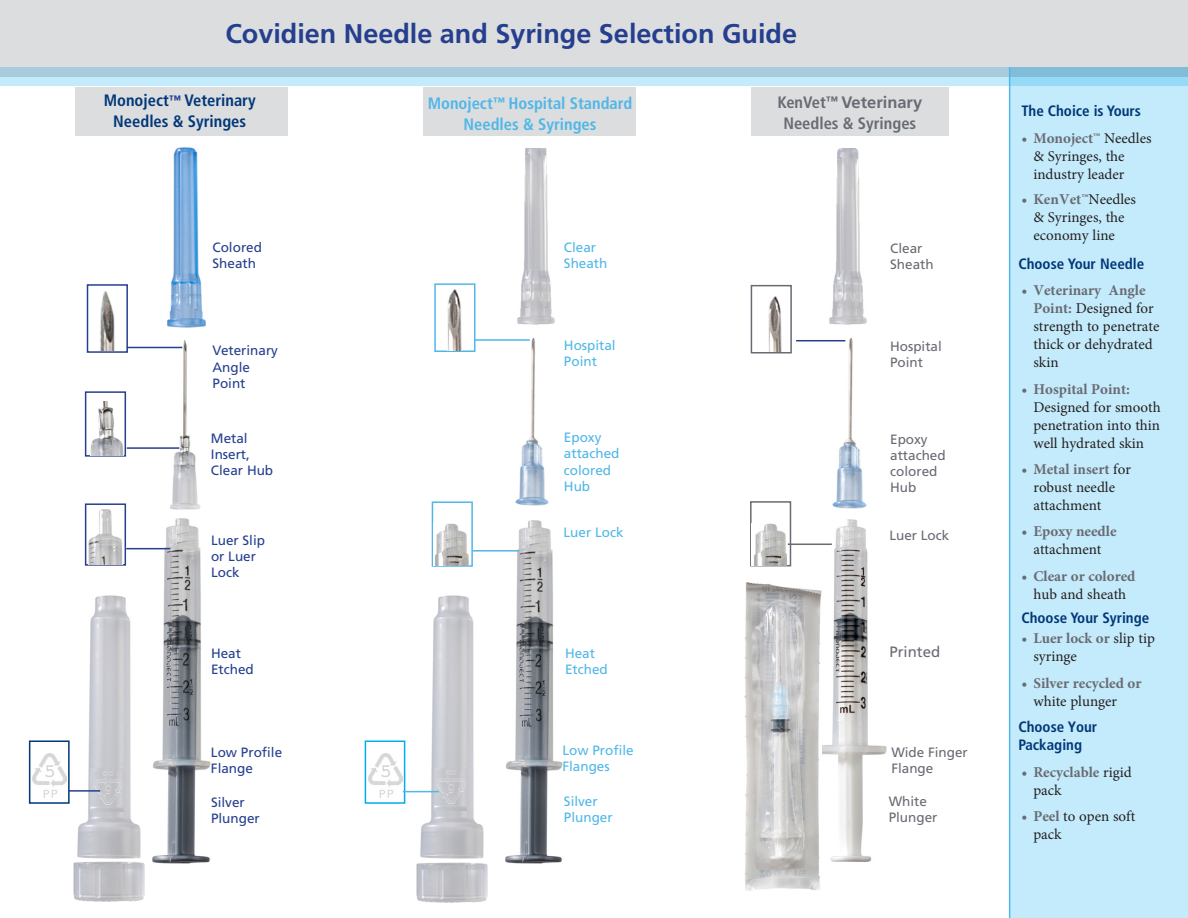
<style>
.page{position:relative;width:1188px;height:918px;background:#fff}
.page>*{position:absolute;margin:0;border:0;box-sizing:border-box;transform-origin:0 0}
.t1{font:700 27px "Frutiger LT Std";color:#253f8e}
.US-T1_Inside-BodyCop{font:700 condensed 16.5px/21px "Frutiger LT Std";color:#50b7e8;text-align:center}
.US-T1_Inside-BodyCop-2{font:700 condensed 16.5px/21px "Frutiger LT Std";color:#013778;text-align:center}
.US-T1_Inside-BodyCop-3{font:700 condensed 16.5px/21px "Frutiger LT Std";color:#696b73;text-align:center}
.subhead{font:15px/18px "Minion Pro";color:#231f20}
.subhead-2{font:700 15px/18px "Minion Pro";color:#696b73;text-align:center}
.subhead-3{font:700 condensed 15px/18px "Frutiger LT Std";color:#013778}
.List_Paragraph{font:700 condensed 15px "Frutiger LT Std";color:#013778}
.t2{font:15px "Frutiger LT Std";color:#696b73}
.t3{font:13.5px/16.2px "Frutiger LT Std";color:#253f8e}
.t4{font:13.5px/16.2px "Frutiger LT Std";color:#50b7e8}
.t5{font:13.5px/16.2px "Frutiger LT Std";color:#696b73}
.s1{font-stretch:normal}
.s2{font-weight:700;color:#696b73}
.s3{font-weight:400;color:#231f20}
</style>
<div class="page">
<div style="left:1010px;top:67px;width:178px;height:851px;background:#c4ebfb"></div>
<svg style="left:0;top:77px;width:1188px;height:8px;background:#bde8fa"></svg>
<svg style="left:0;top:0;width:1188px;height:77px;background:#d4dade"></svg>
<img style="left:517px;top:148px;width:38px;height:177px">
<img style="left:515px;top:338px;width:33px;height:167px">
<img style="left:421px;top:595px;width:62px;height:263px">
<img style="left:417px;top:862px;width:70px;height:40px">
<img style="left:434px;top:768px;width:33px;height:43px">
<div style="left:75px;top:88px;width:212px;height:48px;background:#dcdddf"></div>
<img style="left:153px;top:519px;width:57px;height:344px">
<img style="left:167px;top:147px;width:39px;height:180px">
<img style="left:170px;top:340px;width:30px;height:170px">
<div style="left:87px;top:284px;width:41px;height:69px;border:2px solid #253f8e"></div>
<img style="left:100px;top:291px;width:15px;height:59px">
<hr style="left:127px;top:347px;width:55px;height:1px;background:#253f8e">
<div style="left:85px;top:391px;width:41px;height:66px;border:2px solid #253f8e"></div>
<div style="left:85px;top:503px;width:41px;height:63px;border:2px solid #253f8e"></div>
<hr style="left:127px;top:447px;width:52px;height:2px;background:#253f8e">
<hr style="left:126px;top:548px;width:44px;height:1px;background:#253f8e">
<img style="left:89px;top:510px;width:33px;height:54px">
<img style="left:90px;top:401px;width:34px;height:54px">
<img style="left:78px;top:596px;width:62px;height:263px">
<img style="left:74px;top:861px;width:70px;height:40px">
<img style="left:91px;top:769px;width:33px;height:43px">
<div style="left:424px;top:88px;width:212px;height:48px;background:#dcdddf"></div>
<hr style="left:474px;top:339px;width:56px;height:2px;background:#50b7e8">
<div style="left:432px;top:501px;width:41px;height:66px;border:2px solid #50b7e8"></div>
<div style="left:434px;top:283px;width:41px;height:69px;border:2px solid #50b7e8"></div>
<img style="left:448px;top:290px;width:13px;height:60px">
<img style="left:433px;top:523px;width:35px;height:43px">
<div style="left:751px;top:88px;width:197px;height:48px;background:#dcdddf"></div>
<img style="left:815px;top:519px;width:72px;height:343px">
<img style="left:745px;top:582px;width:77px;height:309px">
<img style="left:830px;top:149px;width:37px;height:175px">
<img style="left:832px;top:338px;width:34px;height:170px">
<div style="left:751px;top:285px;width:41px;height:68px;border:2px solid #696b73"></div>
<img style="left:769px;top:297px;width:12px;height:55px">
<hr style="left:796px;top:340px;width:49px;height:1px;background:#253f8e">
<div style="left:750px;top:501px;width:41px;height:65px;border:2px solid #696b73"></div>
<img style="left:752px;top:523px;width:35px;height:43px">
<hr style="left:788px;top:544px;width:44px;height:1px;background:#696b73">
<hr style="left:1009px;top:67px;width:1px;height:851px;background:#50b7e8">
<img style="left:505px;top:520px;width:58px;height:343px">
<img style="left:32px;top:754px;width:35px;height:43px">
<div style="left:29px;top:740px;width:41px;height:64px;border:2px solid #013778"></div>
<img style="left:368px;top:754px;width:34px;height:43px">
<div style="left:365px;top:740px;width:40px;height:64px;border:2px solid #00aeef"></div>
<hr style="left:69px;top:790px;width:31px;height:2px;background:#253f8e">
<hr style="left:403px;top:791px;width:36px;height:1px;background:#50b7e8">
<hr style="left:472px;top:550px;width:47px;height:2px;background:#50b7e8">
<p class="t1" style="left:225px;top:18px;width:573px">Covidien Needle and Syringe Selection Guide</p>
<p class="US-T1_Inside-BodyCop-2" style="left:104px;top:90px;width:153px">Monoject<sup>™</sup> Veterinary<br>Needles &amp; Syringes</p>
<p class="US-T1_Inside-BodyCop" style="left:428px;top:93px;width:206px">Monoject<sup>™</sup> Hospital Standard<br>Needles &amp; Syringes</p>
<p class="US-T1_Inside-BodyCop-3" style="left:778px;top:91px;width:146px">KenVet<sup>™</sup> <span class="s1">Veterinary<br></span>Needles &amp; Syringes</p>
<p class="t3" style="left:213px;top:239px;width:51px">Colored</p>
<p class="t3" style="left:213px;top:255px;width:45px">Sheath</p>
<p class="t4" style="left:564px;top:239px;width:34px">Clear</p>
<p class="t4" style="left:564px;top:255px;width:45px">Sheath</p>
<p class="t5" style="left:890px;top:240px;width:34px">Clear</p>
<p class="t5" style="left:890px;top:256px;width:45px">Sheath</p>
<p class="t3" style="left:213px;top:343px;width:67px">Veterinary<br>Angle<br>Point</p>
<p class="t4" style="left:564px;top:337px;width:53px">Hospital<br>Point</p>
<p class="t5" style="left:890px;top:338px;width:53px">Hospital<br>Point</p>
<p class="t3" style="left:211px;top:430px;width:64px">Metal<br>Insert,<br>Clear Hub</p>
<p class="t4" style="left:564px;top:429px;width:57px">Epoxy attached colored<br>Hub</p>
<p class="t5" style="left:890px;top:431px;width:57px">Epoxy attached colored<br>Hub</p>
<p class="t3" style="left:211px;top:532px;width:56px">Luer Slip or Luer<br>Lock</p>
<p class="t4" style="left:564px;top:524px;width:62px">Luer Lock</p>
<p class="t5" style="left:889px;top:527px;width:62px">Luer Lock</p>
<p class="t3" style="left:211px;top:645px;width:44px">Heat<br>Etched</p>
<p class="t4" style="left:565px;top:645px;width:44px">Heat<br>Etched</p>
<p class="t2" style="left:889px;top:643px;width:52px">Printed</p>
<p class="t3" style="left:211px;top:744px;width:73px">Low Profile<br>Flange</p>
<p class="t4" style="left:562px;top:742px;width:73px">Low Profile<br>Flanges</p>
<p class="t5" style="left:891px;top:744px;width:78px">Wide Finger<br>Flange</p>
<p class="t3" style="left:211px;top:794px;width:50px">Silver<br>Plunger</p>
<p class="t4" style="left:564px;top:793px;width:35px">Silver</p>
<p class="t4" style="left:564px;top:809px;width:50px">Plunger</p>
<p class="t5" style="left:889px;top:793px;width:50px">White<br>Plunger</p>
<p class="List_Paragraph" style="left:1021px;top:102px;width:121px">The Choice is Yours</p>
<p class="subhead" style="left:1033px;top:129px;width:120px;text-indent:-12px"><span class="s2">• Monoject™</span> Needles &amp; Syringes, the industry leader</p>
<p class="subhead" style="left:1033px;top:190px;width:104px;text-indent:-12px"><span class="s2">• KenVet™</span>Needles &amp; Syringes, the economy line</p>
<p class="subhead-3" style="left:1018px;top:255px;width:127px">Choose Your Needle</p>
<p class="subhead" style="left:1033px;top:282px;width:128px;text-indent:-12px"><span class="s2">• Veterinary Angle<br>Point:</span> Designed for strength to penetrate thick or dehydrated skin</p>
<p class="subhead" style="left:1033px;top:380px;width:129px;text-indent:-12px"><span class="s2">• Hospital Point:<br></span>Designed for smooth penetration into thin well hydrated skin</p>
<p class="subhead" style="left:1033px;top:460px;width:99px;text-indent:-12px"><span class="s2">• Metal insert</span> for robust needle attachment</p>
<p class="subhead-2" style="left:1021px;top:523px;width:97px">• Epoxy needle <span class="s3">attachment</span></p>
<p class="subhead-2" style="left:1021px;top:567px;width:116px">• Clear or colored <span class="s3">hub and sheath</span></p>
<p class="List_Paragraph" style="left:1021px;top:608px;width:129px">Choose Your Syringe</p>
<p class="subhead" style="left:1033px;top:630px;width:123px;text-indent:-12px"><span class="s2">• Luer lock or</span> slip tip syringe</p>
<p class="subhead-2" style="left:1033px;top:674px;width:110px;text-align:left;text-indent:-12px">• Silver recycled or <span class="s3">white plunger</span></p>
<p class="subhead-3" style="left:1018px;top:718px;width:80px">Choose Your<br>Packaging</p>
<p class="subhead-2" style="left:1033px;top:763px;width:100px;text-align:left;text-indent:-12px">• Recyclable <span class="s3">rigid pack</span></p>
<p class="subhead" style="left:1033px;top:807px;width:103px;text-indent:-12px"><span class="s2">• Peel</span> to open soft pack</p>
</div>
